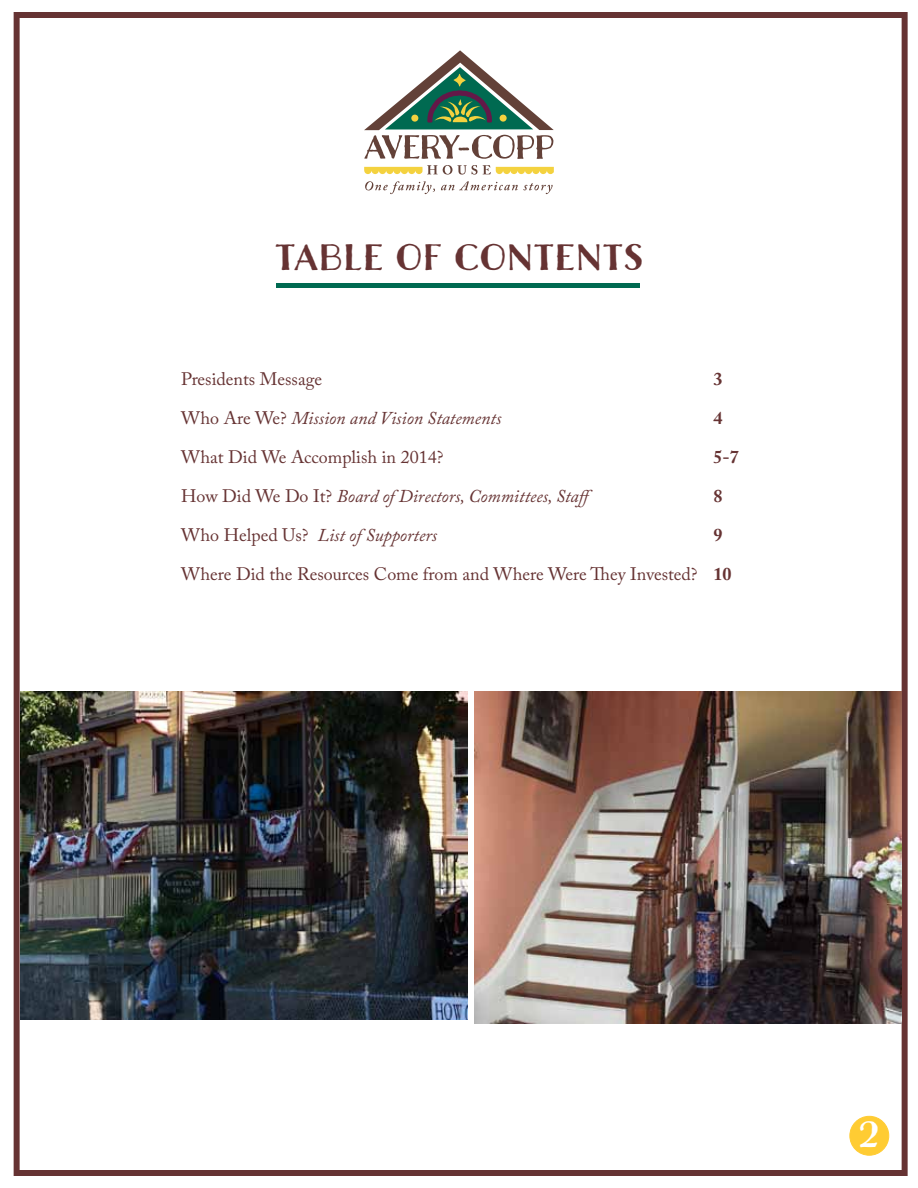
<style>
.page{position:relative;width:918px;height:1188px;background:#fff}
.page>*{position:absolute;margin:0;border:0;box-sizing:border-box;transform-origin:0 0}
.t1{font:39px "Charcuterie Contrast";letter-spacing:.05em;color:#633}
.t2{font:39px "Charcuterie Contrast";color:#fff}
.t3{font:18px/39px "Adobe Caslon Pro";color:#633}
.t4{font:700 18px/39px "Adobe Caslon Pro";color:#633}
.s1{font-style:italic}
</style>
<div class="page">
<div style="left:14px;top:12px;width:894px;height:1164px;border:6px solid #633"></div>
<div style="left:850px;top:1116px;width:39px;height:39px;background:#fc3;border-radius:50%"></div>
<div style="left:849px;top:1116px;width:40px;height:40px;border:1px solid #fc3;border-radius:50%"></div>
<div style="left:276px;top:283px;width:364px;height:5px;background:#006a51"></div>
<svg style="left:364px;top:165px;width:190px;height:10px"></svg>
<svg style="left:365px;top:181px;width:70px;height:13px"></svg>
<svg style="left:441px;top:181px;width:112px;height:13px"></svg>
<svg style="left:364px;top:50px;width:190px;height:109px"></svg>
<img style="left:21px;top:691px;width:446px;height:329px">
<img style="left:474px;top:691px;width:428px;height:332px">
<h1 class="t1" style="left:276px;top:235px;width:368px">TABLE OF CONTENTS</h1>
<p class="t3" style="left:181px;top:359px;width:518px">Presidents Message<br>Who Are We? <span class="s1">Mission and Vision Statements<br></span>What Did We Accomplish in 2014?<br>How Did We Do It? <span class="s1">Board of Directors, Committees, Staff<br></span>Who Helped Us? <span class="s1">List of Supporters<br></span>Where Did the Resources Come from and Where Were They Invested?</p>
<p class="t4" style="left:714px;top:359px;width:27px">3<br>4<br>5-7<br>8<br>9<br>10</p>
<h1 class="t2" style="left:859px;top:1112px;width:22px">2</h1>
</div>
